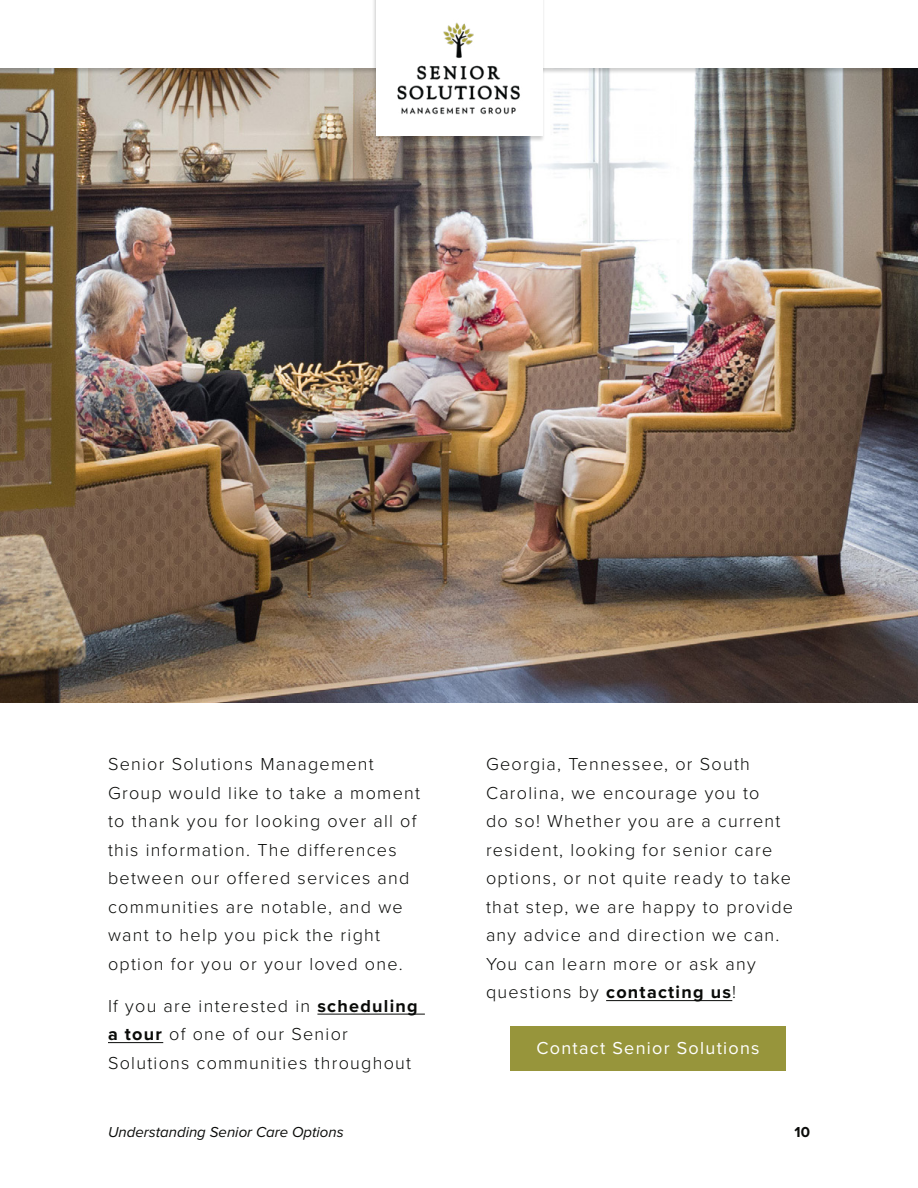
<style>
.page{position:relative;width:918px;height:1188px;background:#fff}
.page>*{position:absolute;margin:0;border:0;box-sizing:border-box;transform-origin:0 0}
.t1{font:300 18px/28.5px "Proxima Nova";letter-spacing:.07em;color:#0a0b09}
.t2{font:18px "Proxima Nova";letter-spacing:.07em;color:#fff}
.t3{font:italic 15px "Proxima Nova";color:#0a0b09}
.t4{font:700 15px "Proxima Nova";color:#0a0b09}
.s1{font-weight:700}
</style>
<div class="page">
<hr style="left:317px;top:1014px;width:108px;height:1px;background:#0a0b09">
<hr style="left:108px;top:1042px;width:55px;height:1px;background:#0a0b09">
<hr style="left:606px;top:1000px;width:126px;height:1px;background:#0a0b09">
<div style="left:510px;top:1026px;width:276px;height:45px;background:#97953b"></div>
<img style="left:0;top:74px;width:918px;height:628px">
<div style="left:0;top:0;width:918px;height:74px;background:#0a0b09;opacity:.2"></div>
<div style="left:0;top:0;width:918px;height:68px;background:#fff"></div>
<div style="left:372px;top:0;width:173px;height:142px;background:#0a0b09;opacity:.2"></div>
<img style="left:369px;top:0;width:180px;height:135px">
<p class="t1" style="left:108px;top:749px;width:314px">Senior Solutions Management<br>Group would like to take a moment to thank you for looking over all of this information. The differences between our offered services and communities are notable, and we want to help you pick the right option for you or your loved one.</p>
<p class="t1" style="left:108px;top:990px;width:311px">If you are interested in <span class="s1">scheduling a tour</span> of one of our Senior<br>Solutions communities throughout</p>
<p class="t1" style="left:486px;top:749px;width:309px">Georgia, Tennessee, or South<br>Carolina, we encourage you to<br>do so! Whether you are a current resident, looking for senior care options, or not quite ready to take that step, we are happy to provide any advice and direction we can.<br>You can learn more or ask any questions by <span class="s1">contacting us</span>!</p>
<p class="t2" style="left:536px;top:1037px;width:225px">Contact Senior Solutions</p>
<p class="t3" style="left:108px;top:1123px;width:237px">Understanding Senior Care Options</p>
<p class="t4" style="left:795px;top:1123px;width:17px">10</p>
</div>
